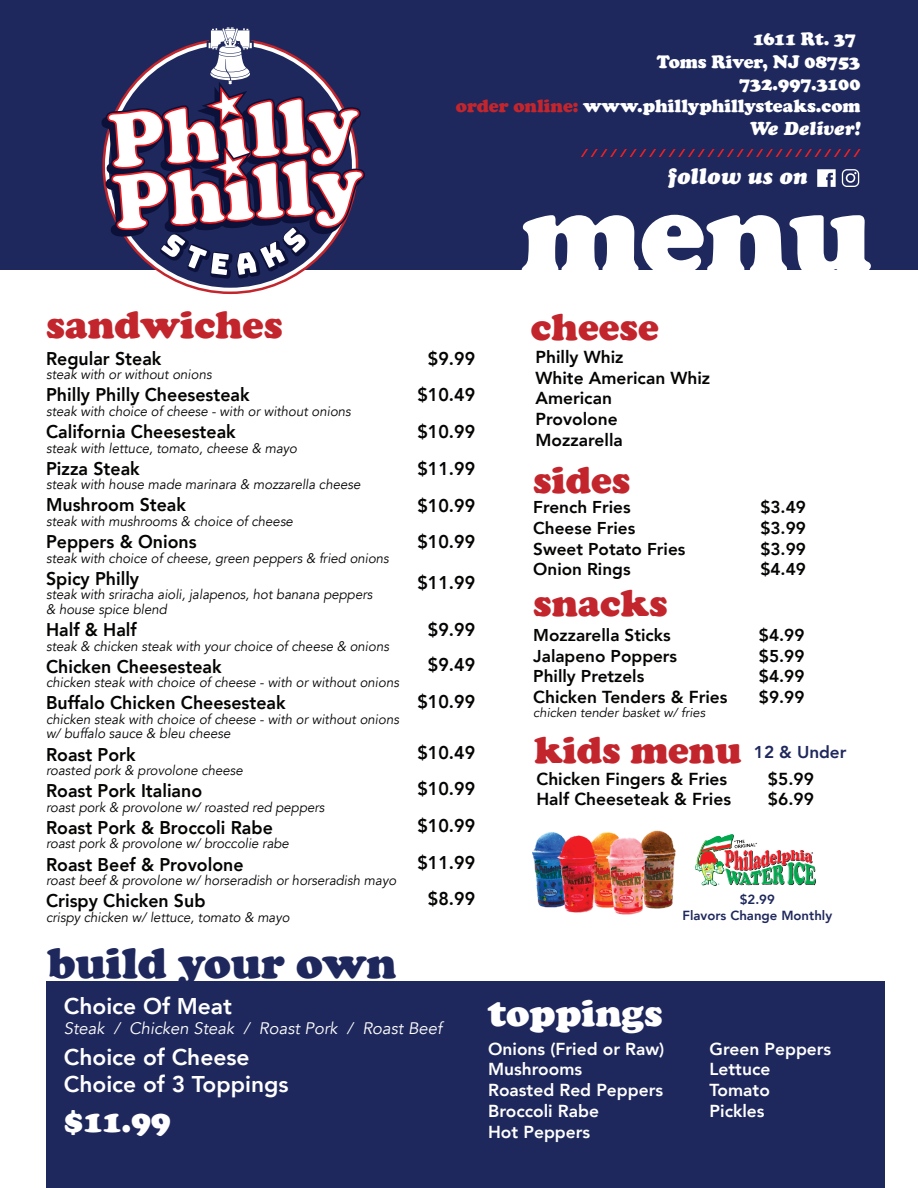
<style>
.page{position:relative;width:918px;height:1188px;background:#fff}
.page>*{position:absolute;margin:0;border:0;box-sizing:border-box;transform-origin:0 0}
.t1{font:900 123.6px "Cooper";color:#fff}
.t2{font:900 44.55px "Cooper";color:#1f285c}
.t3{font:900 40.05px "Cooper";color:#c3252d}
.t4{font:900 39px "Cooper";color:#c3252d}
.t5{font:900 39px "Cooper";color:#fff}
.t6{font:900 32.7px "Cooper";color:#fff}
.t7{font:800 22.8px/27.3px "Avenir";color:#fff}
.t8{font:italic 22.05px "Cooper Black Std";color:#fff}
.t9{font:900 18.6px/22.4px "Cooper";color:#fff;text-align:right}
.t10{font:italic 18.6px "Cooper Black Std";color:#fff}
.t11{font:800 18.45px/36.9px "Avenir";color:#040503;text-align:center;scale:.96 1}
.t12{font:800 17.4px/20.9px "Avenir";color:#040503}
.t13{font:800 17.4px/20.9px "Avenir";color:#fff}
.t14{font:800 17.1px/20.5px "Avenir";color:#040503}
.t15{font:800 17.1px "Avenir";color:#1f285c}
.t16{font:italic 16.65px "Avenir";color:#fff}
.t17{font:italic 13.8px/14.5px "Avenir";color:#040503;scale:.96 1}
.t18{font:800 13.2px/15.8px "Avenir";color:#1f285c;text-align:center}
.t19{font:italic 12.9px "Avenir";color:#040503}
.s1{color:#c3252d}
</style>
<div class="page">
<div style="left:0;top:0;width:918px;height:270px;background:#1f285c"></div>
<svg style="left:101px;top:27px;width:262px;height:255px"></svg>
<div style="left:46px;top:981px;width:839px;height:207px;background:#1f285c"></div>
<img style="left:695px;top:835px;width:121px;height:51px">
<img style="left:532px;top:830px;width:144px;height:85px">
<svg style="left:581px;top:149px;width:280px;height:8px"></svg>
<svg style="left:817px;top:169px;width:19px;height:18px"></svg>
<svg style="left:842px;top:169px;width:17px;height:18px"></svg>
<h3 class="t9" style="left:456px;top:28px;width:406px">1611 Rt. 37<br>Toms River, NJ 08753<br>732.997.3100<br><span class="s1">order online:</span> www.phillyphillysteaks.com</h3>
<h3 class="t10" style="left:749px;top:117px;width:113px">We Deliver!</h3>
<h3 class="t8" style="left:667px;top:163px;width:142px">follow us on</h3>
<h1 class="t1" style="left:521px;top:161px;width:353px">menu</h1>
<h3 class="t3" style="left:46px;top:301px;width:238px">sandwiches</h3>
<h3 class="t11" style="left:46px;top:340px;width:122px">Regular Steak</h3>
<p class="t17" style="left:46px;top:367px;width:174px">steak with or without onions</p>
<h3 class="t11" style="left:46px;top:377px;width:214px">Philly Philly Cheesesteak</h3>
<p class="t17" style="left:46px;top:404px;width:319px">steak with choice of cheese - with or without onions</p>
<h3 class="t11" style="left:46px;top:413px;width:199px">California Cheesesteak</h3>
<p class="t17" style="left:46px;top:441px;width:263px">steak with lettuce, tomato, cheese &amp; mayo</p>
<h3 class="t11" style="left:46px;top:450px;width:99px">Pizza Steak</h3>
<p class="t17" style="left:46px;top:477px;width:329px">steak with house made marinara &amp; mozzarella cheese</p>
<h3 class="t11" style="left:46px;top:487px;width:147px">Mushroom Steak</h3>
<p class="t17" style="left:46px;top:514px;width:259px">steak with mushrooms &amp; choice of cheese</p>
<h3 class="t11" style="left:46px;top:523px;width:158px">Peppers &amp; Onions</h3>
<p class="t17" style="left:46px;top:551px;width:359px">steak with choice of cheese, green peppers &amp; fried onions</p>
<h3 class="t11" style="left:46px;top:560px;width:99px">Spicy Philly</h3>
<p class="t17" style="left:46px;top:588px;width:341px">steak with sriracha aioli, jalapenos, hot banana peppers &amp; house spice blend</p>
<h3 class="t11" style="left:46px;top:611px;width:96px">Half &amp; Half</h3>
<p class="t17" style="left:46px;top:639px;width:359px">steak &amp; chicken steak with your choice of cheese &amp; onions</p>
<h3 class="t11" style="left:46px;top:648px;width:184px">Chicken Cheesesteak</h3>
<p class="t17" style="left:46px;top:675px;width:369px">chicken steak with choice of cheese - with or without onions</p>
<h3 class="t11" style="left:46px;top:684px;width:251px">Buffalo Chicken Cheesesteak</h3>
<p class="t17" style="left:46px;top:712px;width:369px">chicken steak with choice of cheese - with or without onions w/ buffalo sauce &amp; bleu cheese</p>
<h3 class="t11" style="left:46px;top:736px;width:95px">Roast Pork</h3>
<p class="t17" style="left:46px;top:763px;width:207px">roasted pork &amp; provolone cheese</p>
<h3 class="t11" style="left:46px;top:772px;width:164px">Roast Pork Italiano</h3>
<p class="t17" style="left:46px;top:800px;width:292px">roast pork &amp; provolone w/ roasted red peppers</p>
<h3 class="t11" style="left:46px;top:809px;width:238px">Roast Pork &amp; Broccoli Rabe</h3>
<p class="t17" style="left:46px;top:837px;width:255px">roast pork &amp; provolone w/ broccolie rabe</p>
<h3 class="t11" style="left:46px;top:846px;width:207px">Roast Beef &amp; Provolone</h3>
<p class="t17" style="left:46px;top:873px;width:366px">roast beef &amp; provolone w/ horseradish or horseradish mayo</p>
<h3 class="t11" style="left:46px;top:882px;width:168px">Crispy Chicken Sub</h3>
<p class="t17" style="left:46px;top:910px;width:255px">crispy chicken w/ lettuce, tomato &amp; mayo</p>
<h3 class="t11" style="left:417px;top:340px;width:62px">$9.99 $10.49 $10.99 $11.99 $10.99</h3>
<h3 class="t11" style="left:417px;top:523px;width:62px">$10.99</h3>
<h3 class="t11" style="left:417px;top:564px;width:62px">$11.99</h3>
<h3 class="t11" style="left:417px;top:611px;width:62px;line-height:36.3px">$9.99 $9.49 $10.99</h3>
<h3 class="t11" style="left:417px;top:734px;width:62px">$10.49 $10.99 $10.99 $11.99 $8.99</h3>
<h2 class="t2" style="left:47px;top:937px;width:351px">build your own</h2>
<h3 class="t7" style="left:64px;top:993px;width:170px">Choice Of Meat</h3>
<p class="t16" style="left:64px;top:1018px;width:380px">Steak / Chicken Steak / Roast Pork / Roast Beef</p>
<h3 class="t7" style="left:64px;top:1043px;width:226px">Choice of Cheese<br>Choice of 3 Toppings</h3>
<h3 class="t6" style="left:64px;top:1102px;width:108px">$11.99</h3>
<h3 class="t4" style="left:531px;top:305px;width:129px">cheese</h3>
<p class="t12" style="left:535px;top:346px;width:176px">Philly Whiz<br>White American Whiz<br>American<br>Provolone<br>Mozzarella</p>
<h3 class="t4" style="left:533px;top:458px;width:99px">sides</h3>
<p class="t14" style="left:533px;top:497px;width:154px">French Fries<br>Cheese Fries<br>Sweet Potato Fries<br>Onion Rings</p>
<h3 class="t4" style="left:533px;top:580px;width:136px">snacks</h3>
<p class="t14" style="left:533px;top:625px;width:145px">Mozzarella Sticks<br>Jalapeno Poppers<br>Philly Pretzels</p>
<p class="t12" style="left:533px;top:687px;width:196px">Chicken Tenders &amp; Fries</p>
<p class="t19" style="left:533px;top:705px;width:173px">chicken tender basket w/ fries</p>
<p class="t14" style="left:760px;top:497px;width:47px;text-align:justify">$3.49 $3.99 $3.99 $4.49</p>
<p class="t14" style="left:759px;top:625px;width:47px;text-align:justify">$4.99 $5.99 $4.99 $9.99</p>
<h3 class="t4" style="left:534px;top:727px;width:209px">kids menu</h3>
<p class="t15" style="left:754px;top:739px;width:94px">12 &amp; Under</p>
<p class="t12" style="left:536px;top:768px;width:196px">Chicken Fingers &amp; Fries<br>Half Cheeseteak &amp; Fries</p>
<p class="t12" style="left:768px;top:768px;width:48px">$5.99 $6.99</p>
<p class="t18" style="left:683px;top:891px;width:151px">$2.99<br>Flavors Change Monthly</p>
<h3 class="t5" style="left:488px;top:990px;width:176px">toppings</h3>
<p class="t13" style="left:488px;top:1038px;width:178px">Onions (Fried or Raw)<br>Mushrooms<br>Roasted Red Peppers<br>Broccoli Rabe<br>Hot Peppers</p>
<p class="t13" style="left:710px;top:1038px;width:123px">Green Peppers<br>Lettuce<br>Tomato<br>Pickles</p>
</div>
